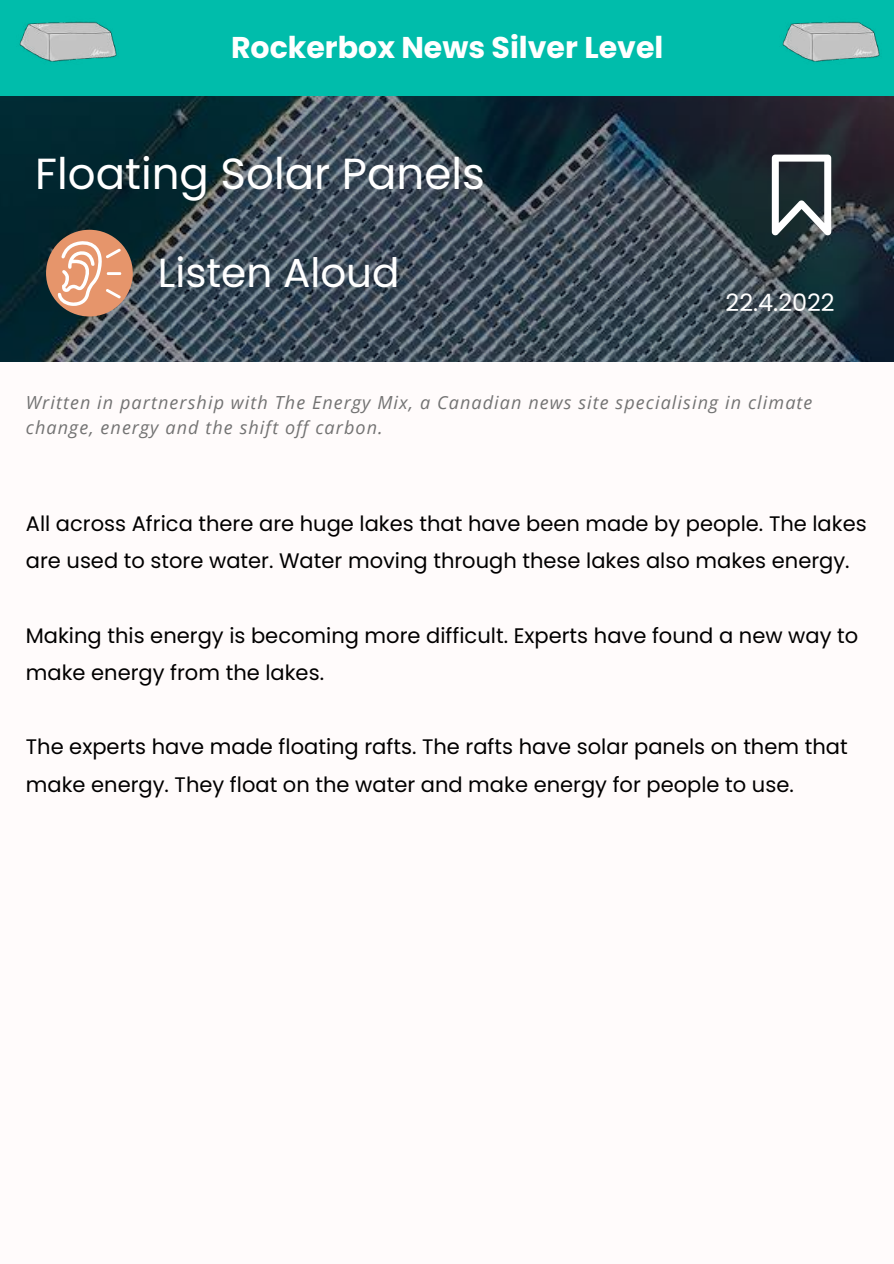
<style>
.page{position:relative;width:894px;height:1264px;background:#fff}
.page>*{position:absolute;margin:0;border:0;box-sizing:border-box;transform-origin:0 0}
.t1{font:43.5px "Poppins";color:#fff}
.t2{font:40.5px "Poppins";color:#fff}
.t3{font:700 30px "Poppins";color:#fff}
.t4{font:24px "Poppins";color:#fff}
.t5{font:21px/37.2px "Poppins";color:#000}
.t6{font:italic 18px/24.8px "Open Sans";letter-spacing:.06em;color:#737373}
</style>
<div class="page">
<div style="left:0;top:0;width:893px;height:1263px;background:#fffbfb"></div>
<svg style="left:0;top:96px;width:893px;height:265px;background:#30424d"></svg>
<div style="left:0;top:0;width:893px;height:96px;background:#00bdab"></div>
<div style="left:46px;top:230px;width:87px;height:86px;background:#e6956b;border-radius:50%"></div>
<svg style="left:57px;top:240px;width:65px;height:66px"></svg>
<hr style="left:106px;top:272px;width:16px;height:3px;background:#fff;border-radius:2px">
<svg style="left:771px;top:155px;width:60px;height:80px"></svg>
<img style="left:0;top:21px;width:144px;height:105px">
<img style="left:749px;top:21px;width:144px;height:105px">
<h3 class="t3" style="left:231px;top:27px;width:433px">Rockerbox News Silver Level</h3>
<h1 class="t1" style="left:35px;top:143px;width:451px">Floating Solar Panels</h1>
<h2 class="t2" style="left:158px;top:244px;width:243px">Listen Aloud</h2>
<p class="t4" style="left:725px;top:286px;width:111px">22.4.2022</p>
<p class="t6" style="left:26px;top:389px;width:787px">Written in partnership with The Energy Mix, a Canadian news site specialising in climate change, energy and the shift off carbon.</p>
<p class="t5" style="left:26px;top:505px;width:842px">All across Africa there are huge lakes that have been made by people. The lakes are used to store water. Water moving through these lakes also makes energy.</p>
<p class="t5" style="left:26px;top:617px;width:833px">Making this energy is becoming more difficult. Experts have found a new way to make energy from the lakes.</p>
<p class="t5" style="left:26px;top:728px;width:823px">The experts have made floating rafts. The rafts have solar panels on them that make energy. They float on the water and make energy for people to use.</p>
</div>
